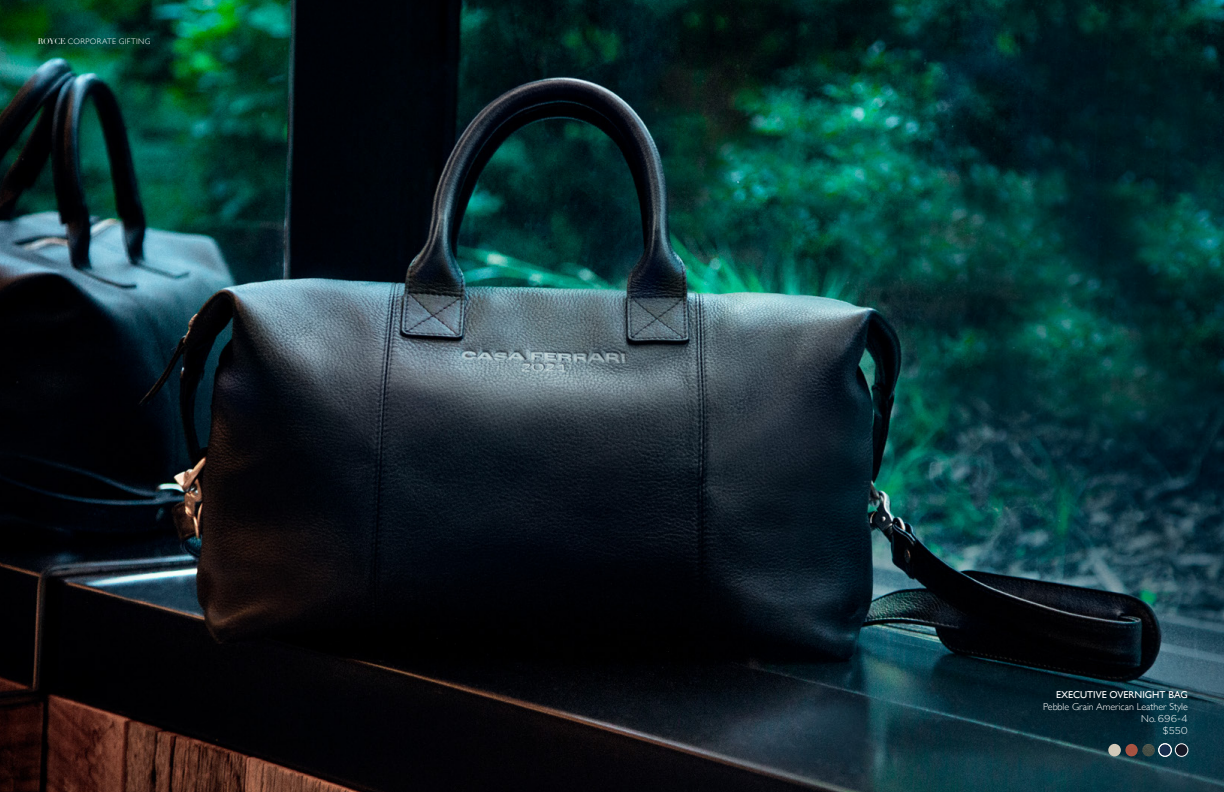
<style>
.page{position:relative;width:1224px;height:792px;background:#fff}
.page>*{position:absolute;margin:0;border:0;box-sizing:border-box;transform-origin:0 0}
.t1{font:300 10px "Gill Sans";color:#fff}
.t2{font:10px "Gill Sans";color:#fff}
.t3{font:300 10px/12px "Gotham HTF";color:#fff;text-align:right}
.t4{font:300 8px "Gill Sans";letter-spacing:.045em;color:#fff}
.s1{font-family:"Didot";font-weight:400}
.s2{font-family:"Gill Sans"}
</style>
<div class="page">
<img style="left:0;top:0;width:1224px;height:792px">
<svg style="left:1108px;top:744px;width:80px;height:12px"></svg>
<p class="t4" style="left:38px;top:35px;width:114px"><span class="s1">ROYCE</span> CORPORATE GIFTING</p>
<p class="t2" style="left:1056px;top:688px;width:133px">EXECUTIVE OVERNIGHT BAG</p>
<p class="t1" style="left:1043px;top:699px;width:146px">Pebble Grain American Leather Style</p>
<p class="t3" style="left:1141px;top:712px;width:48px"><span class="s2">No.</span> 696-4 $550</p>
</div>
